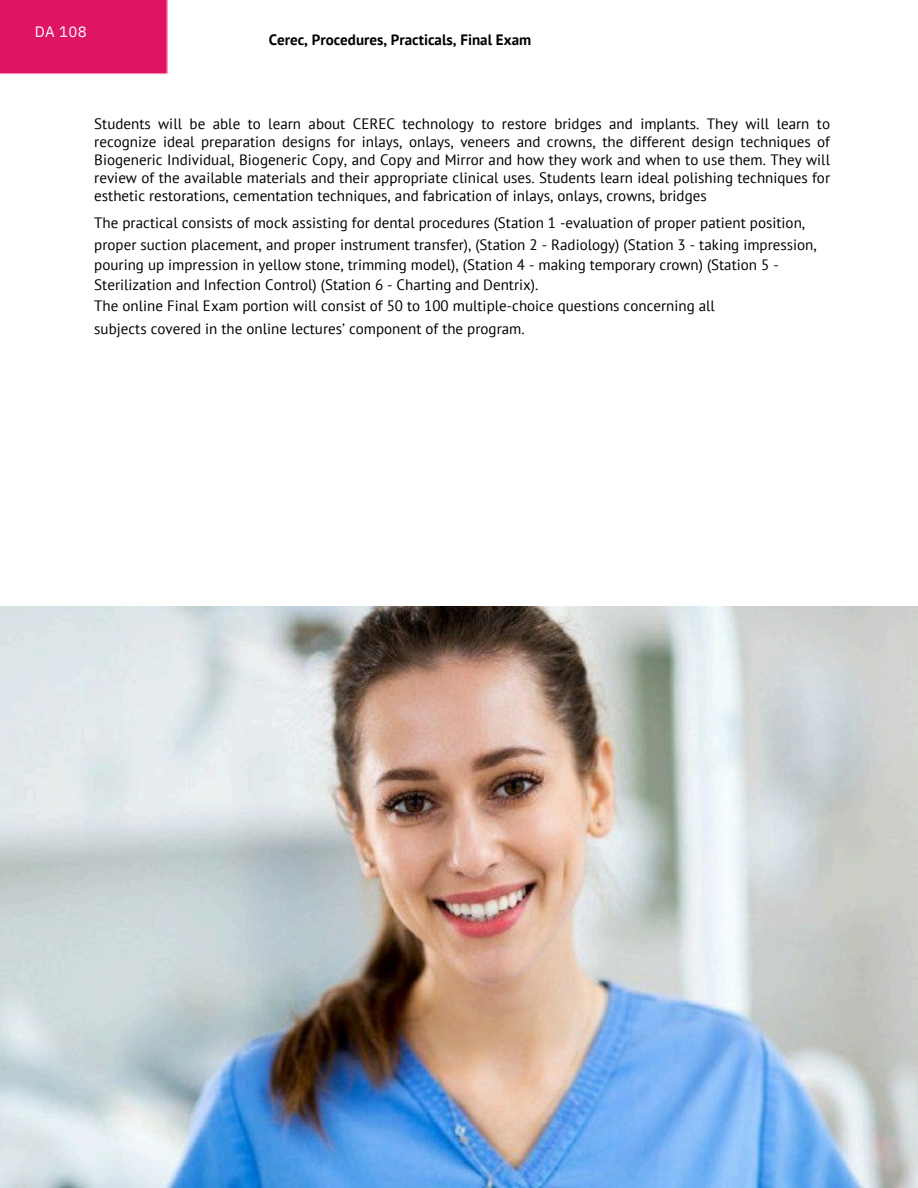
<style>
.page{position:relative;width:918px;height:1188px;background:#fff}
.page>*{position:absolute;margin:0;border:0;box-sizing:border-box;transform-origin:0 0}
.t1{font:15px/18px "PT Sans";color:#000;text-align:justify}
.t2{font:700 15px "PT Sans";color:#000}
.t3{font:15px "IBM Plex Sans";color:#fff}
</style>
<div class="page">
<div style="left:0;top:0;width:168px;height:74px;background:#df1463"></div>
<img style="left:0;top:607px;width:918px;height:580px">
<p class="t3" style="left:35px;top:21px;width:53px">DA 108</p>
<h2 class="t2" style="left:269px;top:30px;width:264px">Cerec, Procedures, Practicals, Final Exam</h2>
<p class="t1" style="left:94px;top:114px;width:737px">Students will be able to learn about CEREC technology to restore bridges and implants. They will learn to recognize ideal preparation designs for inlays, onlays, veneers and crowns, the different design techniques of Biogeneric Individual, Biogeneric Copy, and Copy and Mirror and how they work and when to use them. They will review of the available materials and their appropriate clinical uses. Students learn ideal polishing techniques for esthetic restorations, cementation techniques, and fabrication of inlays, onlays, crowns, bridges</p>
<p class="t1" style="left:94px;top:213px;width:712px">The practical consists of mock assisting for dental procedures (Station 1 -evaluation of proper patient position,</p>
<p class="t1" style="left:94px;top:236px;width:724px">proper suction placement, and proper instrument transfer), (Station 2 - Radiology) (Station 3 - taking impression,</p>
<p class="t1" style="left:94px;top:255px;width:686px">pouring up impression in yellow stone, trimming model), (Station 4 - making temporary crown) (Station 5 -</p>
<p class="t1" style="left:94px;top:275px;width:445px">Sterilization and Infection Control) (Station 6 - Charting and Dentrix).</p>
<p class="t1" style="left:94px;top:297px;width:622px">The online Final Exam portion will consist of 50 to 100 multiple-choice questions concerning all</p>
<p class="t1" style="left:94px;top:319px;width:432px">subjects covered in the online lectures’ component of the program.</p>
</div>
